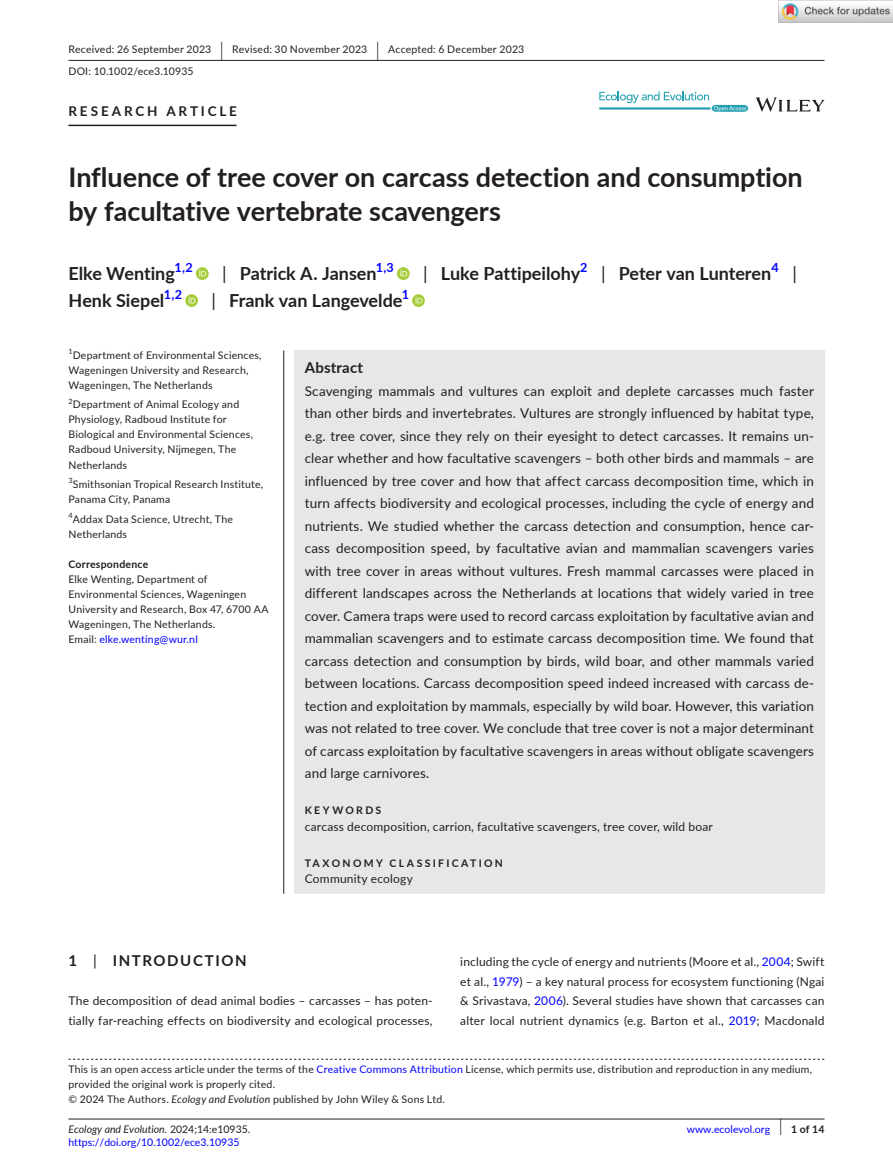
<style>
.page{position:relative;width:893px;height:1174px;background:#fff}
.page>*{position:absolute;margin:0;border:0;box-sizing:border-box;transform-origin:0 0}
.t1{font:700 27px/34.5px "Lato";letter-spacing:-.005em;color:#231f20}
.t2{font:700 18px "Lato";color:#231f20}
.t3{font:18px "Lato";color:#231f20}
.t4{font:700 15px "Lato";letter-spacing:.1em;color:#231f20}
.t5{font:700 15px "Lato";letter-spacing:.015em;color:#231f20}
.t6{font:13.5px/22.5px "Lato";letter-spacing:.01em;color:#231f20;text-align:justify}
.t7{font:700 13.5px "Lato";letter-spacing:.21em;color:#231f20}
.t8{font:700 12.6px "Lato";color:#00f}
.t9{font:12px/19.5px "Lato";letter-spacing:.015em;color:#231f20}
.t10{font:10.5px/15px "Lato";letter-spacing:.02em;color:#231f20}
.t11{font:10.5px "Lato";color:#00f}
.t12{font:700 10.5px "Lato";letter-spacing:.215em;color:#231f20}
.t13{font:italic 10.5px "Lato";color:#231f20}
.t14{font:700 10.5px "Lato";letter-spacing:.02em;color:#231f20}
.t15{font:7.35px "Lato";color:#231f20}
.s1{font-size:19.65px}
.s2{font-weight:400}
.s3{color:#00f}
.s4{font-style:italic}
.s5{font-style:normal}
.s6{font-weight:400;font-size:17.4px}
</style>
<div class="page">
<hr style="left:68px;top:1118px;width:756px;height:1px;background:#231f20">
<svg style="left:756px;top:97px;width:68px;height:15px"></svg>
<svg style="left:599px;top:91px;width:149px;height:21px"></svg>
<hr style="left:68px;top:60px;width:756px;height:1px;background:#231f20">
<hr style="left:68px;top:125px;width:169px;height:1px;background:#231f20">
<svg style="left:196px;top:267px;width:13px;height:13px"></svg>
<svg style="left:199px;top:269px;width:7px;height:7px"></svg>
<svg style="left:397px;top:267px;width:13px;height:13px"></svg>
<svg style="left:400px;top:269px;width:7px;height:7px"></svg>
<svg style="left:185px;top:294px;width:13px;height:13px"></svg>
<svg style="left:189px;top:296px;width:7px;height:7px"></svg>
<svg style="left:412px;top:294px;width:13px;height:13px"></svg>
<svg style="left:415px;top:296px;width:7px;height:7px"></svg>
<svg style="left:68px;top:1058px;width:756px;height:1px"></svg>
<div style="left:294px;top:350px;width:530px;height:543px;background:#e6e7e9"></div>
<hr style="left:283px;top:350px;width:1px;height:543px;background:#231f20">
<img style="left:779px;top:0;width:114px;height:23px">
<p class="t10" style="left:68px;top:38px;width:457px;line-height:21.8px">Received: 26 September 2023 <span class="s1">|</span> Revised: 30 November 2023 <span class="s1">|</span> Accepted: 6 December 2023<br>DOI: 10.1002/ece3.10935</p>
<p class="t7" style="left:68px;top:101px;width:170px">RESEARCH ARTICLE</p>
<h1 class="t1" style="left:68px;top:159px;width:736px">Influence of tree cover on carcass detection and consumption by facultative vertebrate scavengers</h1>
<h2 class="t2" style="left:68px;top:260px;width:108px">Elke Wenting</h2>
<p class="t8" style="left:175px;top:258px;width:20px">1,2</p>
<h2 class="t2" style="left:222px;top:260px;width:156px"><span class="s2">|</span> Patrick A. Jansen</h2>
<p class="t8" style="left:376px;top:258px;width:20px">1,3</p>
<h2 class="t2" style="left:423px;top:260px;width:158px"><span class="s2">|</span> Luke Pattipeilohy</h2>
<p class="t8" style="left:580px;top:258px;width:9px">2</p>
<h2 class="t2" style="left:601px;top:260px;width:172px"><span class="s2">|</span> Peter van Lunteren</h2>
<p class="t8" style="left:771px;top:258px;width:9px">4</p>
<h2 class="t3" style="left:792px;top:260px;width:6px">|</h2>
<h2 class="t2" style="left:68px;top:287px;width:97px">Henk Siepel</h2>
<p class="t8" style="left:164px;top:285px;width:20px">1,2</p>
<h2 class="t2" style="left:211px;top:287px;width:192px"><span class="s2">|</span> Frank van Langevelde</h2>
<p class="t8" style="left:402px;top:285px;width:9px">1</p>
<p class="t15" style="left:68px;top:346px;width:6px">1</p>
<p class="t10" style="left:68px;top:347px;width:195px;text-indent:4px">Department of Environmental Sciences,<br>Wageningen University and Research,<br>Wageningen, The Netherlands</p>
<p class="t15" style="left:68px;top:396px;width:6px">2</p>
<p class="t10" style="left:68px;top:397px;width:186px;text-indent:4px">Department of Animal Ecology and<br>Physiology, Radboud Institute for<br>Biological and Environmental Sciences,<br>Radboud University, Nijmegen, The<br>Netherlands</p>
<p class="t10" style="left:68px;top:476px;width:196px"><sup>3</sup>Smithsonian Tropical Research Institute,<br>Panama City, Panama</p>
<p class="t10" style="left:68px;top:511px;width:166px"><sup>4</sup>Addax Data Science, Utrecht, The<br>Netherlands</p>
<p class="t14" style="left:68px;top:556px;width:81px">Correspondence</p>
<p class="t10" style="left:68px;top:571px;width:202px">Elke Wenting, Department of Environmental Sciences, Wageningen University and Research, Box 47, 6700 AA Wageningen, The Netherlands.<br>Email: <span class="s3">elke.wenting@wur.nl</span></p>
<p class="t5" style="left:305px;top:356px;width:60px">Abstract</p>
<p class="t6" style="left:305px;top:379px;width:511px">Scavenging mammals and vultures can exploit and deplete carcasses much faster than other birds and invertebrates. Vultures are strongly influenced by habitat type, e.g. tree cover, since they rely on their eyesight to detect carcasses. It remains un&shy;clear whether and how facultative scavengers – both other birds and mammals – are influenced by tree cover and how that affect carcass decomposition time, which in turn affects biodiversity and ecological processes, including the cycle of energy and nutrients. We studied whether the carcass detection and consumption, hence car&shy;cass decomposition speed, by facultative avian and mammalian scavengers varies with tree cover in areas without vultures. Fresh mammal carcasses were placed in different landscapes across the Netherlands at locations that widely varied in tree cover. Camera traps were used to record carcass exploitation by facultative avian and mammalian scavengers and to estimate carcass decomposition time. We found that carcass detection and consumption by birds, wild boar, and other mammals varied between locations. Carcass decomposition speed indeed increased with carcass de&shy;tection and exploitation by mammals, especially by wild boar. However, this variation was not related to tree cover. We conclude that tree cover is not a major determinant of carcass exploitation by facultative scavengers in areas without obligate scavengers and large carnivores.</p>
<p class="t12" style="left:305px;top:802px;width:78px">KEYWORDS</p>
<p class="t9" style="left:305px;top:816px;width:410px">carcass decomposition, carrion, facultative scavengers, tree cover, wild boar</p>
<p class="t12" style="left:305px;top:855px;width:200px">TAXONOMY CLASSIFICATION</p>
<p class="t9" style="left:305px;top:868px;width:110px">Community ecology</p>
<p class="t4" style="left:68px;top:950px;width:180px">1 <span class="s2">|</span> INTRODUCTION</p>
<p class="t9" style="left:68px;top:990px;width:366px">The decomposition of dead animal bodies – carcasses – has poten&shy;tially far-reaching effects on biodiversity and ecological processes,</p>
<p class="t9" style="left:460px;top:951px;width:366px;text-align:justify">including the cycle of energy and nutrients (Moore et al., <span class="s3">2004</span>; Swift et al., <span class="s3">1979</span>) – a key natural process for ecosystem functioning (Ngai &amp; Srivastava, <span class="s3">2006</span>). Several studies have shown that carcasses can alter local nutrient dynamics (e.g. Barton et al., <span class="s3">2019</span>; Macdonald</p>
<p class="t10" style="left:68px;top:1061px;width:745px">This is an open access article under the terms of the <span class="s3">Creative Commons Attribution</span> License, which permits use, distribution and reproduction in any medium, provided the original work is properly cited.<br>© 2024 The Authors. <span class="s4">Ecology and Evolution</span> published by John Wiley &amp; Sons Ltd.</p>
<p class="t13" style="left:68px;top:1121px;width:183px">Ecology and Evolution. <span class="s5">2024;14:e10935.</span></p>
<p class="t12" style="left:779px;top:1121px;width:46px"><span class="s6">|</span> 1 of 14</p>
<p class="t11" style="left:68px;top:1135px;width:173px">https://doi.org/10.1002/ece3.10935</p>
<p class="t11" style="left:687px;top:1121px;width:85px">www.ecolevol.org</p>
</div>
